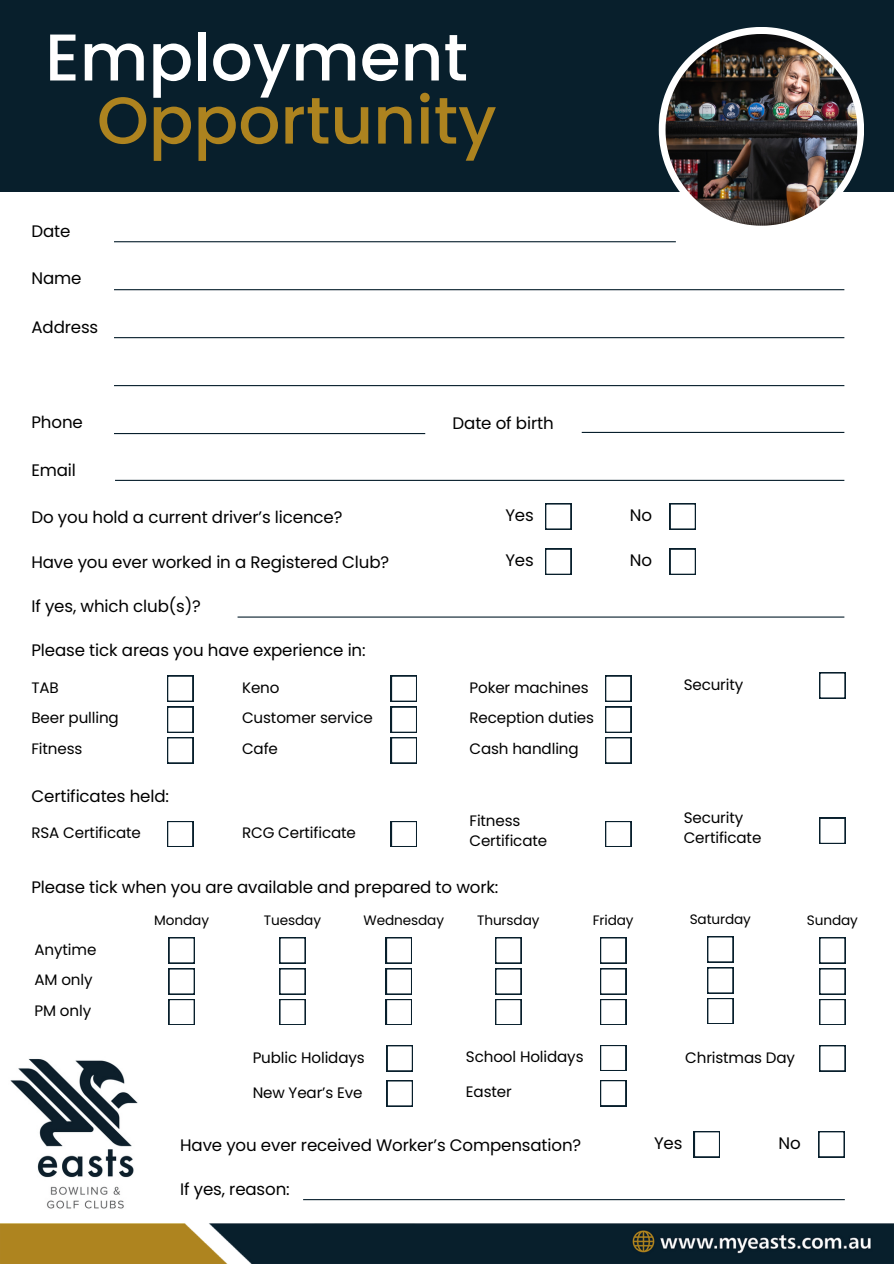
<style>
.page{position:relative;width:894px;height:1264px;background:#fff}
.page>*{position:absolute;margin:0;border:0;box-sizing:border-box;transform-origin:0 0}
.t1{font:500 66px "Poppins";color:#ad831f}
.t2{font:500 66px "Poppins";color:#fff}
.t3{font:16.65px "Poppins";letter-spacing:-.01em;color:#000}
.t4{font:15.15px/20.2px "Poppins";letter-spacing:-.01em;color:#000}
.t5{font:13.65px "Poppins";letter-spacing:-.01em;color:#000}
</style>
<div class="page">
<div style="left:0;top:0;width:893px;height:192px;background:#081f2c"></div>
<svg style="left:658px;top:27px;width:205px;height:140px"></svg>
<img style="left:665px;top:34px;width:192px;height:192px">
<img style="left:0;top:1223px;width:893px;height:39px">
<hr style="left:114px;top:241px;width:561px;height:1px;background:#081f2c">
<hr style="left:114px;top:289px;width:730px;height:1px;background:#081f2c">
<hr style="left:114px;top:337px;width:730px;height:1px;background:#081f2c">
<hr style="left:114px;top:385px;width:730px;height:1px;background:#081f2c">
<hr style="left:114px;top:433px;width:311px;height:1px;background:#081f2c">
<hr style="left:115px;top:480px;width:729px;height:1px;background:#081f2c">
<hr style="left:581px;top:432px;width:263px;height:1px;background:#081f2c">
<hr style="left:237px;top:616px;width:607px;height:1px;background:#081f2c">
<svg style="left:545px;top:548px;width:26px;height:26px"></svg>
<svg style="left:669px;top:548px;width:26px;height:26px"></svg>
<svg style="left:167px;top:675px;width:26px;height:88px"></svg>
<svg style="left:391px;top:675px;width:26px;height:88px"></svg>
<svg style="left:605px;top:675px;width:26px;height:88px"></svg>
<svg style="left:819px;top:672px;width:26px;height:26px"></svg>
<svg style="left:167px;top:821px;width:26px;height:25px"></svg>
<svg style="left:391px;top:821px;width:26px;height:25px"></svg>
<svg style="left:605px;top:821px;width:26px;height:25px"></svg>
<svg style="left:819px;top:817px;width:26px;height:26px"></svg>
<svg style="left:545px;top:503px;width:26px;height:26px"></svg>
<svg style="left:669px;top:503px;width:26px;height:26px"></svg>
<svg style="left:169px;top:937px;width:25px;height:87px"></svg>
<svg style="left:279px;top:937px;width:26px;height:87px"></svg>
<svg style="left:386px;top:937px;width:26px;height:87px"></svg>
<svg style="left:495px;top:937px;width:26px;height:87px"></svg>
<svg style="left:600px;top:937px;width:25px;height:87px"></svg>
<svg style="left:707px;top:936px;width:26px;height:87px"></svg>
<svg style="left:819px;top:937px;width:26px;height:87px"></svg>
<svg style="left:386px;top:1045px;width:26px;height:26px"></svg>
<svg style="left:600px;top:1045px;width:25px;height:25px"></svg>
<svg style="left:819px;top:1045px;width:26px;height:26px"></svg>
<svg style="left:386px;top:1080px;width:26px;height:26px"></svg>
<svg style="left:600px;top:1080px;width:25px;height:25px"></svg>
<hr style="left:303px;top:1198px;width:541px;height:2px;background:#081f2c">
<svg style="left:693px;top:1131px;width:26px;height:26px"></svg>
<svg style="left:818px;top:1131px;width:26px;height:26px"></svg>
<img style="left:10px;top:1059px;width:128px;height:150px">
<p class="t2" style="left:45px;top:11px;width:424px">Employment</p>
<p class="t1" style="left:97px;top:74px;width:401px">Opportunity</p>
<p class="t3" style="left:31px;top:219px;width:40px">Date</p>
<p class="t3" style="left:31px;top:267px;width:51px">Name</p>
<p class="t3" style="left:31px;top:315px;width:68px">Address</p>
<p class="t3" style="left:31px;top:410px;width:53px">Phone</p>
<p class="t3" style="left:31px;top:458px;width:46px">Email</p>
<p class="t3" style="left:452px;top:412px;width:102px">Date of birth</p>
<p class="t3" style="left:31px;top:505px;width:312px">Do you hold a current driver’s licence?</p>
<p class="t3" style="left:505px;top:503px;width:30px">Yes</p>
<p class="t3" style="left:629px;top:503px;width:24px">No</p>
<p class="t3" style="left:31px;top:551px;width:359px">Have you ever worked in a Registered Club?</p>
<p class="t3" style="left:31px;top:594px;width:171px">If yes, which club(s)?</p>
<p class="t3" style="left:31px;top:638px;width:335px">Please tick areas you have experience in:</p>
<p class="t4" style="left:31px;top:677px;width:29px">TAB</p>
<p class="t4" style="left:31px;top:707px;width:89px">Beer pulling</p>
<p class="t4" style="left:31px;top:738px;width:52px">Fitness</p>
<p class="t4" style="left:242px;top:677px;width:39px">Keno</p>
<p class="t4" style="left:242px;top:707px;width:132px">Customer service</p>
<p class="t4" style="left:242px;top:738px;width:37px">Cafe</p>
<p class="t3" style="left:505px;top:548px;width:30px">Yes</p>
<p class="t3" style="left:629px;top:548px;width:24px">No</p>
<p class="t4" style="left:469px;top:677px;width:120px">Poker machines</p>
<p class="t4" style="left:469px;top:707px;width:126px">Reception duties</p>
<p class="t4" style="left:469px;top:738px;width:111px">Cash handling</p>
<p class="t4" style="left:683px;top:674px;width:61px">Security</p>
<p class="t3" style="left:31px;top:784px;width:139px">Certificates held:</p>
<p class="t4" style="left:31px;top:822px;width:111px">RSA Certificate</p>
<p class="t4" style="left:242px;top:822px;width:115px">RCG Certificate</p>
<p class="t4" style="left:469px;top:810px;width:79px">Fitness<br>Certificate</p>
<p class="t4" style="left:683px;top:807px;width:79px">Security<br>Certificate</p>
<p class="t3" style="left:31px;top:875px;width:468px">Please tick when you are available and prepared to work:</p>
<p class="t4" style="left:34px;top:939px;width:63px">Anytime</p>
<p class="t4" style="left:34px;top:969px;width:60px">AM only</p>
<p class="t4" style="left:34px;top:1000px;width:58px">PM only</p>
<p class="t5" style="left:154px;top:910px;width:56px">Monday</p>
<p class="t5" style="left:264px;top:910px;width:59px">Tuesday</p>
<p class="t5" style="left:363px;top:910px;width:82px">Wednesday</p>
<p class="t5" style="left:477px;top:910px;width:64px">Thursday</p>
<p class="t5" style="left:592px;top:910px;width:42px">Friday</p>
<p class="t5" style="left:689px;top:909px;width:63px">Saturday</p>
<p class="t5" style="left:806px;top:910px;width:52px">Sunday</p>
<p class="t4" style="left:252px;top:1047px;width:114px">Public Holidays</p>
<p class="t4" style="left:466px;top:1046px;width:119px">School Holidays</p>
<p class="t4" style="left:685px;top:1047px;width:111px">Christmas Day</p>
<p class="t4" style="left:252px;top:1082px;width:111px">New Year’s Eve</p>
<p class="t4" style="left:466px;top:1081px;width:47px">Easter</p>
<p class="t3" style="left:180px;top:1133px;width:402px">Have you ever received Worker’s Compensation?</p>
<p class="t3" style="left:180px;top:1177px;width:111px">If yes, reason:</p>
<p class="t3" style="left:654px;top:1131px;width:30px">Yes</p>
<p class="t3" style="left:778px;top:1131px;width:24px">No</p>
</div>
